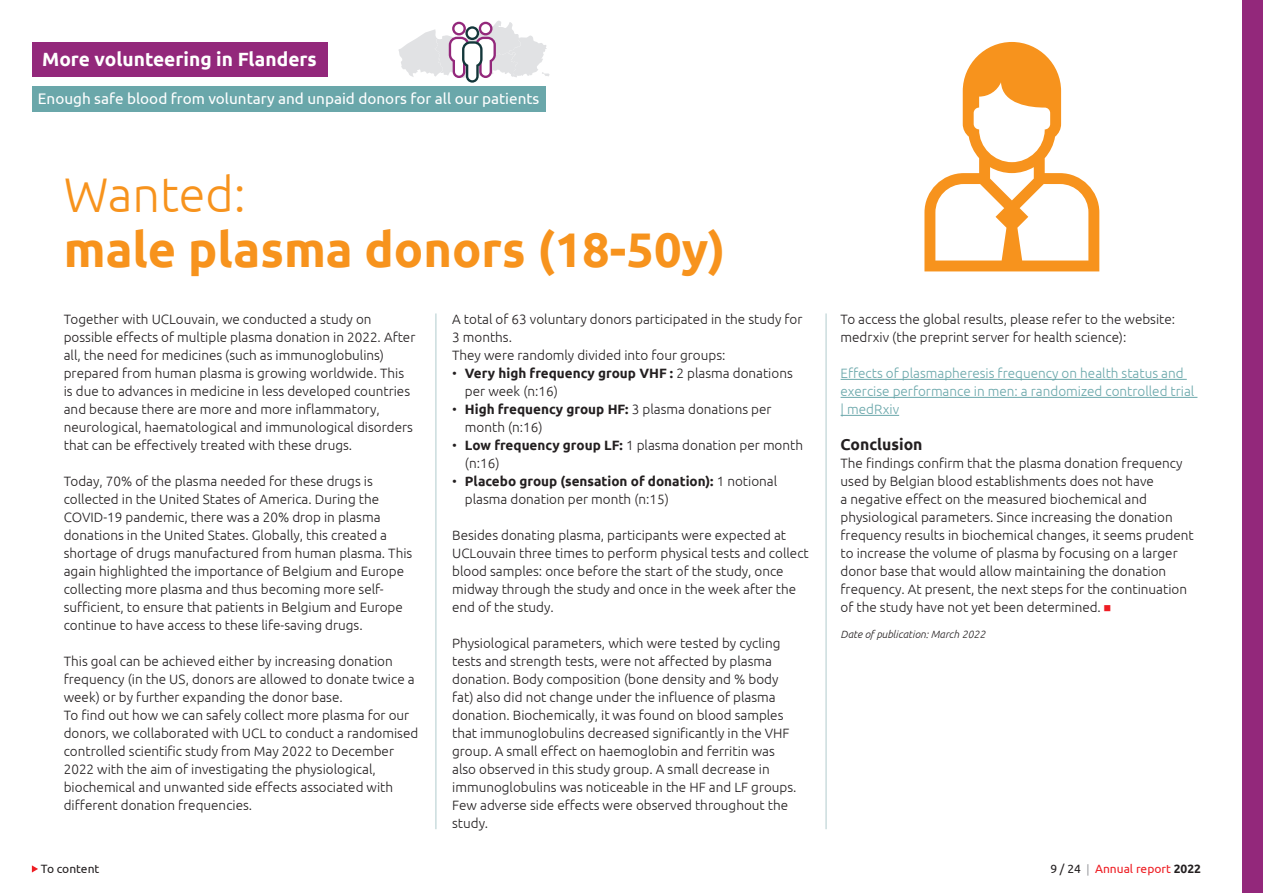
<style>
.page{position:relative;width:1263px;height:893px;background:#fff}
.page>*{position:absolute;margin:0;border:0;box-sizing:border-box;transform-origin:0 0}
.Body{font:700 48.6px/54px "Ubuntu";color:#f7931d}
.t1{font:700 19.2px "Ubuntu";color:#fff}
.Titel2{font:700 15.75px "Ubuntu";color:#231f20}
.t2{font:15.3px "Ubuntu";color:#fff}
.Body-2{font:300 13.5px/18px "Ubuntu";color:#231f20}
.Body_insprong{font:300 13.5px/18px "Ubuntu";color:#231f20}
.Body-3{font:300 13.5px/18px "Ubuntu";color:#6aa7aa}
.t3{font:12px "Ubuntu";color:#ee1d23}
.t4{font:12px "Ubuntu";color:#231f20}
.Body-4{font:italic 300 10.5px "Ubuntu";color:#231f20}
.s1{font-weight:300}
.s2{font-weight:700}
.s3{color:#ee1d23}
.s4{color:#231f20}
.s5{font-family:"Arial";color:#939598}
.s6{font-weight:700;color:#231f20}
</style>
<div class="page">
<div style="left:32px;top:43px;width:295px;height:34px;background:#93287b"></div>
<svg style="left:398px;top:21px;width:152px;height:62px"></svg>
<svg style="left:32px;top:865px;width:6px;height:7px"></svg>
<div style="left:1242px;top:0;width:21px;height:893px;background:#93287b"></div>
<div style="left:32px;top:86px;width:513px;height:26px;background:#6aa7aa"></div>
<hr style="left:840px;top:379px;width:347px;height:1px;background:#6aa7aa">
<hr style="left:840px;top:397px;width:357px;height:1px;background:#6aa7aa">
<hr style="left:840px;top:415px;width:59px;height:1px;background:#6aa7aa">
<svg style="left:924px;top:42px;width:175px;height:229px"></svg>
<hr style="left:435px;top:313px;width:1px;height:516px;background:#b1cbce">
<hr style="left:826px;top:313px;width:1px;height:516px;background:#b1cbce">
<h2 class="t1" style="left:42px;top:48px;width:276px">More volunteering in Flanders</h2>
<p class="t2" style="left:38px;top:89px;width:503px">Enough safe blood from voluntary and unpaid donors for all our patients</p>
<p class="Body" style="left:64px;top:167px;width:663px"><span class="s1">Wanted:<br></span>male plasma donors (18-50y)</p>
<p class="Body-2" style="left:64px;top:310px;width:353px">Together with UCLouvain, we conducted a study on possible effects of multiple plasma donation in 2022. After all, the need for medicines (such as immunoglobulins) prepared from human plasma is growing worldwide. This is due to advances in medicine in less developed countries and because there are more and more inflammatory, neurological, haematological and immunological disorders that can be effectively treated with these drugs.</p>
<p class="Body-2" style="left:64px;top:472px;width:350px">Today, 70% of the plasma needed for these drugs is collected in the United States of America. During the COVID-19 pandemic, there was a 20% drop in plasma donations in the United States. Globally, this created a shortage of drugs manufactured from human plasma. This again highlighted the importance of Belgium and Europe collecting more plasma and thus becoming more self&shy;sufficient, to ensure that patients in Belgium and Europe continue to have access to these life-saving drugs.</p>
<p class="Body-2" style="left:64px;top:652px;width:352px">This goal can be achieved either by increasing donation frequency (in the US, donors are allowed to donate twice a week) or by further expanding the donor base.</p>
<p class="Body-2" style="left:64px;top:706px;width:356px">To find out how we can safely collect more plasma for our donors, we collaborated with UCL to conduct a randomised controlled scientific study from May 2022 to December 2022 with the aim of investigating the physiological, biochemical and unwanted side effects associated with different donation frequencies.</p>
<p class="Body-2" style="left:452px;top:310px;width:352px">A total of 63 voluntary donors participated in the study for<br>3 months.</p>
<p class="Body-2" style="left:452px;top:346px;width:275px">They were randomly divided into four groups:</p>
<p class="Body_insprong" style="left:465px;top:364px;width:329px;text-indent:-13px">• <span class="s2">Very high frequency group VHF :</span> 2 plasma donations per week (n:16)</p>
<p class="Body_insprong" style="left:465px;top:400px;width:308px;text-indent:-13px">• <span class="s2">High frequency group HF:</span> 3 plasma donations per month (n:16)</p>
<p class="Body_insprong" style="left:465px;top:436px;width:340px;text-indent:-13px">• <span class="s2">Low frequency group LF:</span> 1 plasma donation per month (n:16)</p>
<p class="Body_insprong" style="left:465px;top:472px;width:314px;text-indent:-13px">• <span class="s2">Placebo group (sensation of donation):</span> 1 notional plasma donation per month (n:15)</p>
<p class="Body-2" style="left:452px;top:526px;width:358px">Besides donating plasma, participants were expected at UCLouvain three times to perform physical tests and collect blood samples: once before the start of the study, once midway through the study and once in the week after the end of the study.</p>
<p class="Body-2" style="left:452px;top:634px;width:346px">Physiological parameters, which were tested by cycling tests and strength tests, were not affected by plasma donation. Body composition (bone density and % body fat) also did not change under the influence of plasma donation. Biochemically, it was found on blood samples that immunoglobulins decreased significantly in the VHF group. A small effect on haemoglobin and ferritin was also observed in this study group. A small decrease in immunoglobulins was noticeable in the HF and LF groups.<br>Few adverse side effects were observed throughout the study.</p>
<p class="Body-2" style="left:840px;top:310px;width:336px">To access the global results, please refer to the website: medrxiv (the preprint server for health science):</p>
<p class="Body-3" style="left:840px;top:364px;width:355px">Effects of plasmapheresis frequency on health status and exercise performance in men: a randomized controlled trial | medRxiv</p>
<p class="Titel2" style="left:840px;top:435px;width:84px">Conclusion</p>
<p class="Body-2" style="left:840px;top:454px;width:355px">The findings confirm that the plasma donation frequency used by Belgian blood establishments does not have<br>a negative effect on the measured biochemical and physiological parameters. Since increasing the donation frequency results in biochemical changes, it seems prudent to increase the volume of plasma by focusing on a larger donor base that would allow maintaining the donation frequency. At present, the next steps for the continuation of the study have not yet been determined. <span class="s3">■</span></p>
<p class="Body-4" style="left:840px;top:628px;width:146px">Date of publication: March 2022</p>
<p class="t4" style="left:41px;top:861px;width:60px">To content</p>
<p class="t3" style="left:1050px;top:861px;width:152px"><span class="s4">9 / 24</span> <span class="s5">|</span> Annual report <span class="s6">2022</span></p>
</div>
